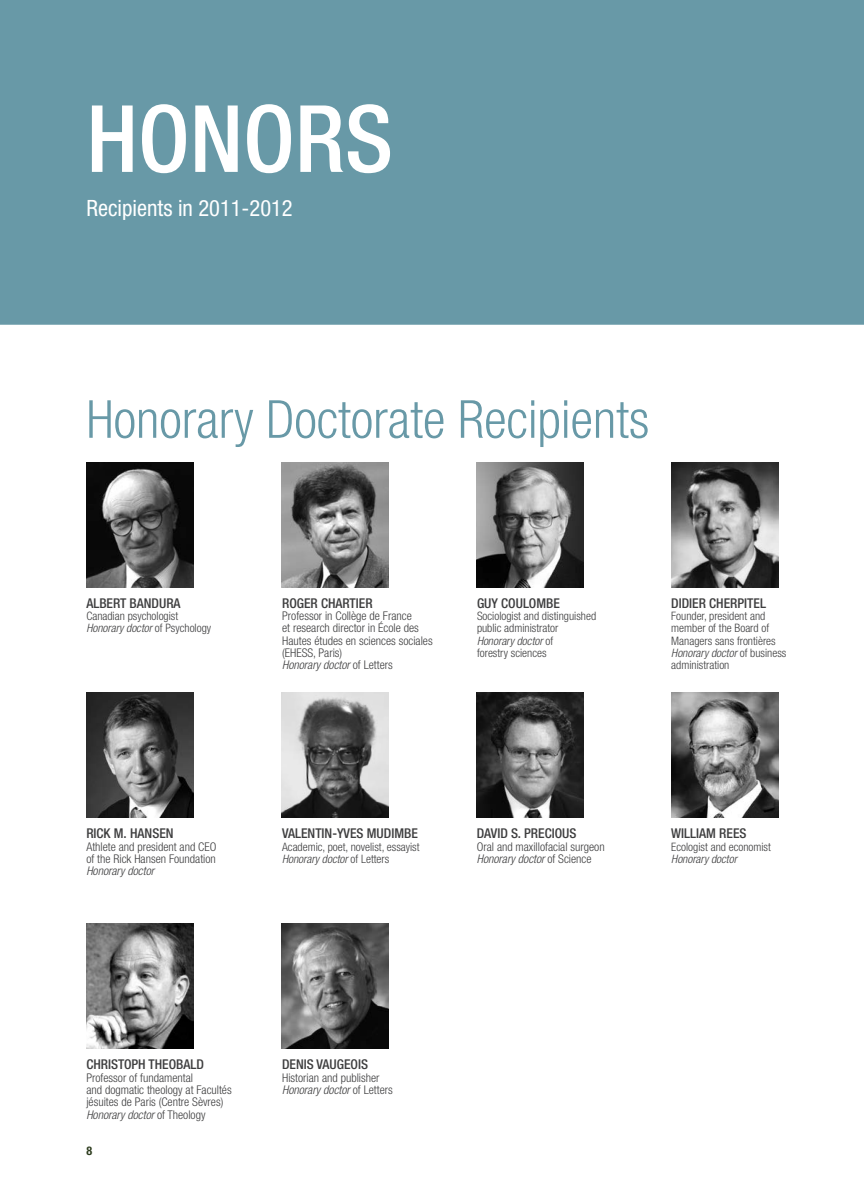
<style>
.page{position:relative;width:864px;height:1188px;background:#fff}
.page>*{position:absolute;margin:0;border:0;box-sizing:border-box;transform-origin:0 0}
.grand_titre_rouge{font:500 condensed 93px "Helvetica Neue";color:#fff}
.Titre_gris_pâle{font:300 condensed 52.5px "Helvetica Neue";color:#6899a7}
.Titre_gris_pâle-2{font:condensed 22.5px "Helvetica Neue";color:#fff}
.Texte_courant_-_hono{font:500 condensed 13.5px "Helvetica Neue";color:#3e3e3f}
.Texte_courant{font:500 condensed 13.5px "Helvetica Neue";color:#3e3e3f}
.Texte_courant_-_hono-2{font:300 condensed 12px/12.3px "Helvetica Neue";color:#3e3e3f}
.Texte_courant_-_hono-3{font:italic 300 condensed 12px "Helvetica Neue";color:#3e3e3f}
.pagination_gauche{font:700 condensed 12px "Helvetica Neue";color:#2e3d1f}
.Texte_courant_-_hono-4{font:300 condensed 11.7px/12.5px "Helvetica Neue";color:#3e3e3f}
.Texte_courant_-_hono-5{font:italic 300 condensed 11.7px "Helvetica Neue";color:#3e3e3f}
.s1{font-style:normal}
.s2{font-style:italic}
</style>
<div class="page">
<div style="left:0;top:0;width:864px;height:329px;background:#6899a7"></div>
<div style="left:0;top:325px;width:864px;height:10px;background:#fff"></div>
<img style="left:87px;top:462px;width:106px;height:125px">
<img style="left:282px;top:462px;width:106px;height:125px">
<img style="left:477px;top:462px;width:106px;height:125px">
<img style="left:672px;top:462px;width:106px;height:125px">
<img style="left:87px;top:693px;width:106px;height:125px">
<img style="left:87px;top:924px;width:106px;height:125px">
<img style="left:282px;top:693px;width:106px;height:125px">
<img style="left:282px;top:924px;width:106px;height:125px">
<img style="left:477px;top:693px;width:106px;height:125px">
<img style="left:672px;top:693px;width:106px;height:125px">
<p class="grand_titre_rouge" style="left:86px;top:83px;width:308px">HONORS</p>
<p class="Titre_gris_pâle-2" style="left:86px;top:195px;width:208px">Recipients in 2011-2012</p>
<p class="Titre_gris_pâle" style="left:86px;top:389px;width:564px">Honorary Doctorate Recipients</p>
<p class="Texte_courant" style="left:86px;top:595px;width:96px">ALBERT BANDURA</p>
<p class="Texte_courant_-_hono-4" style="left:86px;top:610px;width:93px">Canadian psychologist</p>
<p class="Texte_courant_-_hono-5" style="left:86px;top:621px;width:126px">Honorary doctor <span class="s1">of Psychology</span></p>
<p class="Texte_courant_-_hono" style="left:282px;top:595px;width:92px">ROGER CHARTIER</p>
<p class="Texte_courant_-_hono-2" style="left:282px;top:609px;width:152px">Professor in Collège de France<br>et research director in École des<br>Hautes études en sciences sociales (EHESS, Paris)</p>
<p class="Texte_courant_-_hono-3" style="left:282px;top:658px;width:112px">Honorary doctor <span class="s1">of Letters</span></p>
<p class="Texte_courant_-_hono" style="left:477px;top:595px;width:84px">GUY COULOMBE</p>
<p class="Texte_courant_-_hono-4" style="left:477px;top:610px;width:121px">Sociologist and distinguished public administrator</p>
<p class="Texte_courant_-_hono-4" style="left:477px;top:634px;width:78px"><span class="s2">Honorary doctor</span> of forestry sciences</p>
<p class="Texte_courant_-_hono" style="left:671px;top:595px;width:96px">DIDIER CHERPITEL</p>
<p class="Texte_courant_-_hono-4" style="left:671px;top:610px;width:106px">Founder, president and member of the Board of<br>Managers sans frontières</p>
<p class="Texte_courant_-_hono-4" style="left:671px;top:647px;width:117px"><span class="s2">Honorary doctor</span> of business administration</p>
<p class="Texte_courant_-_hono" style="left:86px;top:825px;width:89px">RICK M. HANSEN</p>
<p class="Texte_courant_-_hono-2" style="left:86px;top:840px;width:132px">Athlete and president and CEO of the Rick Hansen Foundation</p>
<p class="Texte_courant_-_hono-3" style="left:86px;top:864px;width:69px">Honorary doctor</p>
<p class="Texte_courant_-_hono" style="left:282px;top:825px;width:137px">VALENTIN-YVES MUDIMBE</p>
<p class="Texte_courant_-_hono-4" style="left:282px;top:840px;width:139px">Academic, poet, novelist, essayist</p>
<p class="Texte_courant_-_hono-5" style="left:282px;top:852px;width:109px">Honorary doctor <span class="s1">of Letters</span></p>
<p class="Texte_courant_-_hono" style="left:477px;top:825px;width:101px">DAVID S. PRECIOUS</p>
<p class="Texte_courant_-_hono-2" style="left:477px;top:840px;width:129px">Oral and maxillofacial surgeon</p>
<p class="Texte_courant_-_hono-3" style="left:477px;top:852px;width:116px">Honorary doctor <span class="s1">of Science</span></p>
<p class="Texte_courant_-_hono" style="left:671px;top:825px;width:77px">WILLIAM REES</p>
<p class="Texte_courant_-_hono-4" style="left:671px;top:840px;width:101px">Ecologist and economist</p>
<p class="Texte_courant_-_hono-5" style="left:671px;top:852px;width:67px">Honorary doctor</p>
<p class="Texte_courant_-_hono" style="left:86px;top:1056px;width:119px">CHRISTOPH THEOBALD</p>
<p class="Texte_courant_-_hono-2" style="left:86px;top:1071px;width:147px">Professor of fundamental<br>and dogmatic theology at Facultés jésuites de Paris (Centre Sèvres)</p>
<p class="Texte_courant_-_hono-3" style="left:86px;top:1108px;width:121px">Honorary doctor <span class="s1">of Theology</span></p>
<p class="pagination_gauche" style="left:86px;top:1143px;width:7px">8</p>
<p class="Texte_courant_-_hono" style="left:282px;top:1057px;width:87px">DENIS VAUGEOIS</p>
<p class="Texte_courant_-_hono-2" style="left:282px;top:1071px;width:99px">Historian and publisher</p>
<p class="Texte_courant_-_hono-3" style="left:282px;top:1083px;width:112px">Honorary doctor <span class="s1">of Letters</span></p>
</div>
